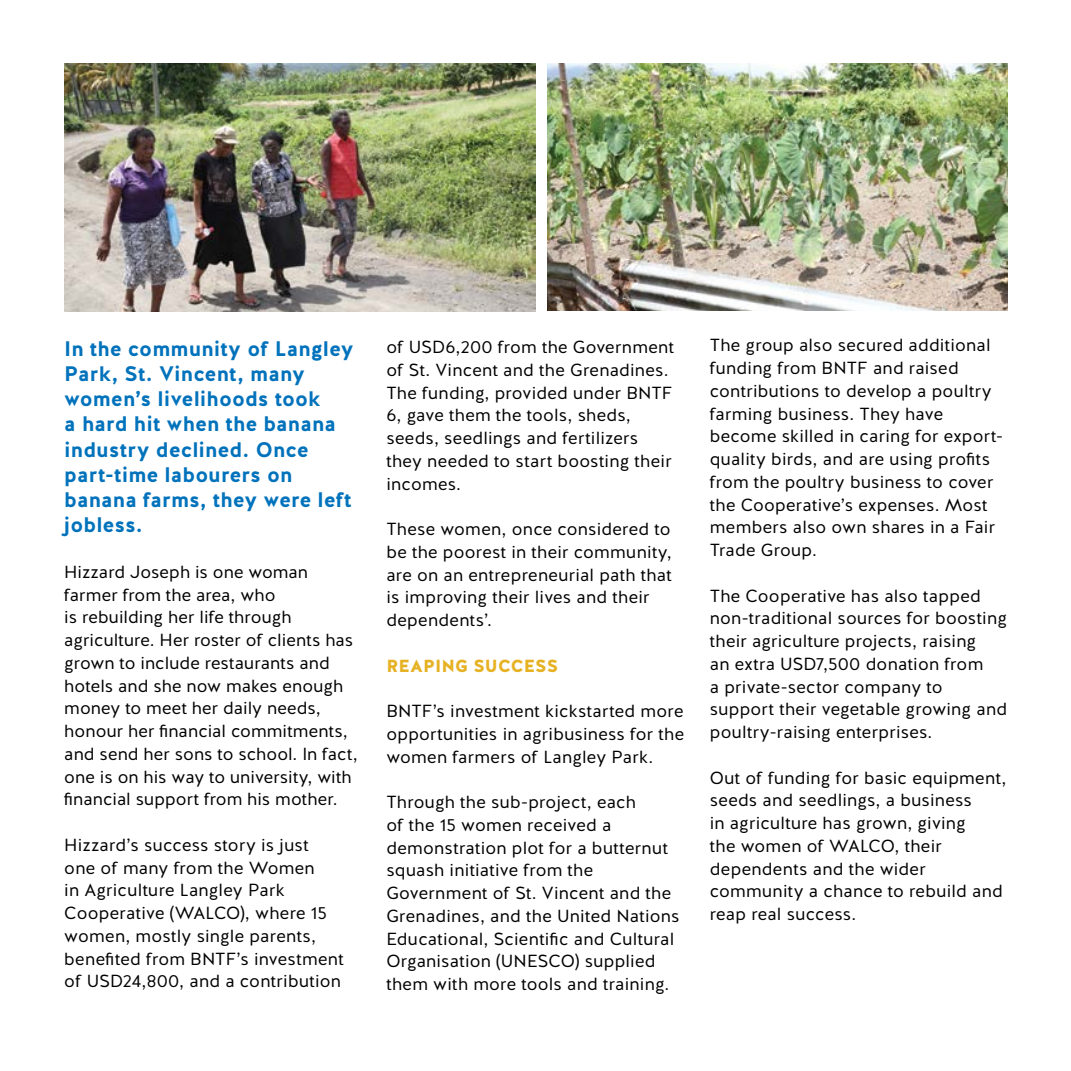
<style>
.page{position:relative;width:1071px;height:1071px;background:#fff}
.page>*{position:absolute;margin:0;border:0;box-sizing:border-box;transform-origin:0 0}
.t1{font:700 21px/25.2px "Halis GR";letter-spacing:.005em;color:#0072bc}
.t2{font:17.5px/22.8px "Halis GR";letter-spacing:.01em;color:#000}
.t3{font:900 17.5px "Halis GR";letter-spacing:.005em;color:#e6b224}
</style>
<div class="page">
<img style="left:64px;top:63px;width:472px;height:248px">
<img style="left:548px;top:63px;width:460px;height:248px">
<p class="t1" style="left:64px;top:336px;width:291px">In the community of Langley<br>Park, St. Vincent, many women’s livelihoods took<br>a hard hit when the banana industry declined. Once part-time labourers on banana farms, they were left jobless.</p>
<p class="t2" style="left:64px;top:561px;width:295px">Hizzard Joseph is one woman farmer from the area, who<br>is rebuilding her life through agriculture. Her roster of clients has grown to include restaurants and hotels and she now makes enough money to meet her daily needs, honour her financial commitments, and send her sons to school. In fact, one is on his way to university, with financial support from his mother.</p>
<p class="t2" style="left:64px;top:834px;width:281px">Hizzard’s success story is just one of many from the Women<br>in Agriculture Langley Park<br>Cooperative (WALCO), where 15 women, mostly single parents, benefited from BNTF’s investment of USD24,800, and a contribution</p>
<p class="t2" style="left:386px;top:336px;width:289px">of USD6,200 from the Government of St. Vincent and the Grenadines.<br>The funding, provided under BNTF<br>6, gave them the tools, sheds, seeds, seedlings and fertilizers they needed to start boosting their incomes.</p>
<p class="t2" style="left:386px;top:518px;width:287px">These women, once considered to be the poorest in their community, are on an entrepreneurial path that is improving their lives and their dependents’.</p>
<p class="t3" style="left:386px;top:654px;width:173px">REAPING SUCCESS</p>
<p class="t2" style="left:386px;top:700px;width:299px;text-align:justify">BNTF’s investment kickstarted more opportunities in agribusiness for the women farmers of Langley Park.</p>
<p class="t2" style="left:386px;top:791px;width:295px">Through the sub-project, each<br>of the 15 women received a demonstration plot for a butternut squash initiative from the<br>Government of St. Vincent and the<br>Grenadines, and the United Nations<br>Educational, Scientific and Cultural<br>Organisation (UNESCO) supplied them with more tools and training.</p>
<p class="t2" style="left:710px;top:334px;width:295px">The group also secured additional funding from BNTF and raised contributions to develop a poultry farming business. They have become skilled in caring for export&shy;quality birds, and are using profits from the poultry business to cover the Cooperative’s expenses. Most members also own shares in a Fair<br>Trade Group.</p>
<p class="t2" style="left:710px;top:585px;width:299px">The Cooperative has also tapped non-traditional sources for boosting their agriculture projects, raising<br>an extra USD7,500 donation from<br>a private-sector company to support their vegetable growing and poultry-raising enterprises.</p>
<p class="t2" style="left:710px;top:767px;width:298px">Out of funding for basic equipment, seeds and seedlings, a business<br>in agriculture has grown, giving<br>the women of WALCO, their dependents and the wider community a chance to rebuild and reap real success.</p>
</div>
